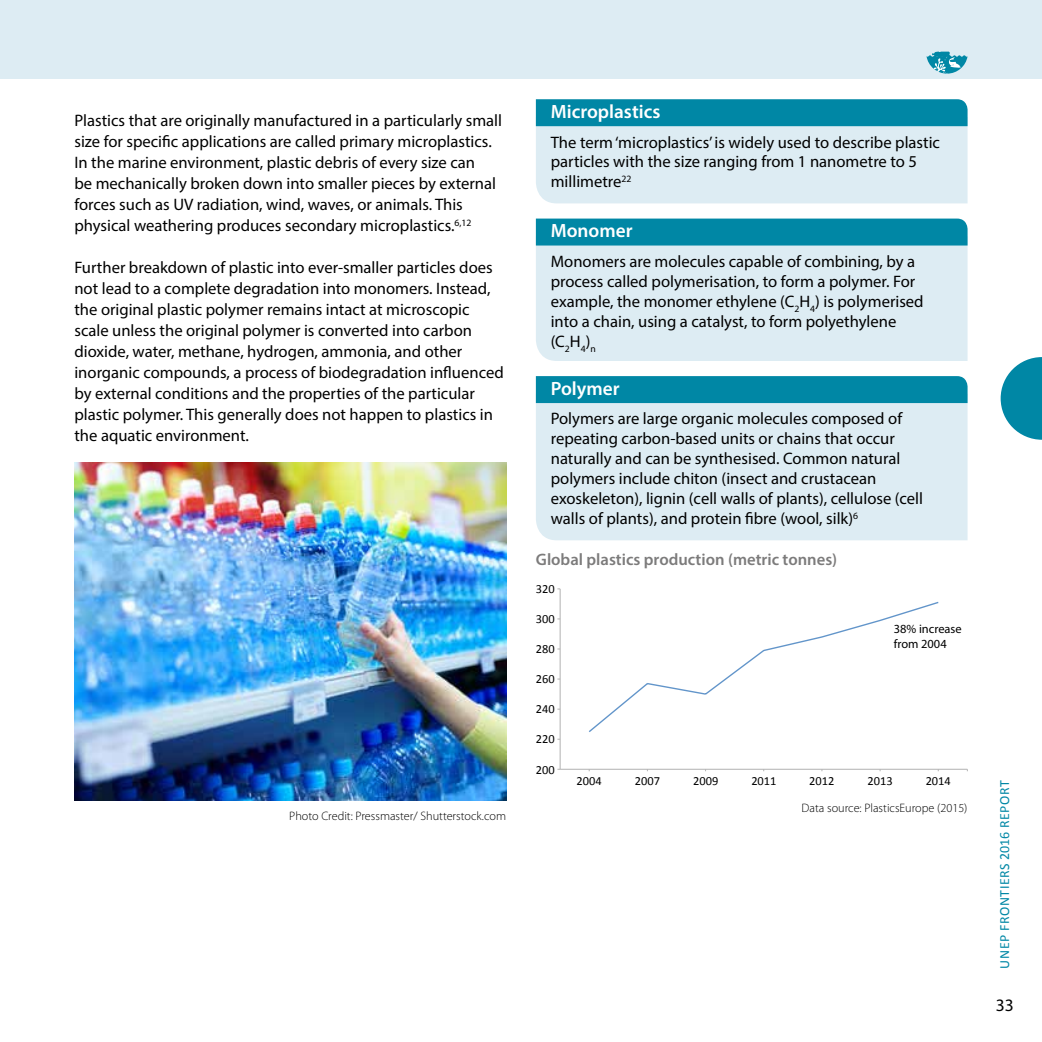
<style>
.page{position:relative;width:1042px;height:1042px;background:#fff}
.page>*{position:absolute;margin:0;border:0;box-sizing:border-box;transform-origin:0 0}
.t1{font:600 19.25px "Myriad Pro";color:#fff}
.t2{font:17.5px "Myriad Pro";color:#000}
.t3{font:16.62px/21px "Myriad Pro";color:#000}
.t4{font:600 16.62px "Myriad Pro";color:#7c7b7b}
.t5{font:14px "Calibri";letter-spacing:.04em;color:#0087a5}
.t6{font:12.42px "Calibri";color:#000}
.t7{font:12.42px/14.9px "Myriad Pro";color:#000}
.t8{font:300 12.25px "Myriad Pro";color:#000}
</style>
<div class="page">
<div style="left:0;top:0;width:1042px;height:79px;background:#ddecf3"></div>
<svg style="left:926px;top:51px;width:41px;height:23px"></svg>
<svg style="left:1000px;top:357px;width:42px;height:83px"></svg>
<svg style="left:536px;top:99px;width:431px;height:104px;background:#a4d1de"></svg>
<div style="left:536px;top:403px;width:431px;height:137px;background:#ddecf3"></div>
<div style="left:536px;top:376px;width:431px;height:27px;background:#0087a5"></div>
<div style="left:536px;top:245px;width:431px;height:116px;background:#ddecf3"></div>
<div style="left:536px;top:219px;width:431px;height:26px;background:#0087a5"></div>
<img style="left:74px;top:462px;width:432px;height:338px">
<hr style="left:560px;top:589px;width:1px;height:180px;background:#b2b2b2">
<hr style="left:560px;top:769px;width:407px;height:1px;background:#b2b2b2">
<svg style="left:589px;top:601px;width:350px;height:131px"></svg>
<p class="t3" style="left:74px;top:110px;width:429px">Plastics that are originally manufactured in a particularly small size for specific applications are called primary microplastics.<br>In the marine environment, plastic debris of every size can<br>be mechanically broken down into smaller pieces by external forces such as UV radiation, wind, waves, or animals. This physical weathering produces secondary microplastics.<sup>6,12</sup></p>
<p class="t3" style="left:74px;top:257px;width:431px">Further breakdown of plastic into ever-smaller particles does not lead to a complete degradation into monomers. Instead, the original plastic polymer remains intact at microscopic scale unless the original polymer is converted into carbon dioxide, water, methane, hydrogen, ammonia, and other inorganic compounds, a process of biodegradation influenced by external conditions and the properties of the particular plastic polymer. This generally does not happen to plastics in the aquatic environment.</p>
<p class="t8" style="left:289px;top:808px;width:218px">Photo Credit: Pressmaster/ Shutterstock.com</p>
<p class="t1" style="left:551px;top:99px;width:111px">Microplastics</p>
<p class="t3" style="left:551px;top:132px;width:391px;line-height:19.9px">The term ‘microplastics’ is widely used to describe plastic particles with the size ranging from 1 nanometre to 5 millimetre<sup>22</sup></p>
<p class="t1" style="left:551px;top:218px;width:83px">Monomer</p>
<p class="t3" style="left:551px;top:251px;width:374px;line-height:19.9px">Monomers are molecules capable of combining, by a process called polymerisation, to form a polymer. For example, the monomer ethylene (C<sub>2</sub>H<sub>4</sub>) is polymerised into a chain, using a catalyst, to form polyethylene (C<sub>2</sub>H<sub>4</sub>)<sub>n</sub></p>
<p class="t1" style="left:551px;top:376px;width:70px">Polymer</p>
<p class="t3" style="left:551px;top:408px;width:374px;line-height:19.9px">Polymers are large organic molecules composed of repeating carbon-based units or chains that occur naturally and can be synthesised. Common natural polymers include chiton (insect and crustacean exoskeleton), lignin (cell walls of plants), cellulose (cell walls of plants), and protein fibre (wool, silk)<sup>6</sup></p>
<p class="t4" style="left:536px;top:548px;width:303px">Global plastics production (metric tonnes)</p>
<p class="t6" style="left:536px;top:581px;width:20px">320</p>
<p class="t6" style="left:536px;top:611px;width:20px">300</p>
<p class="t6" style="left:536px;top:641px;width:20px">280</p>
<p class="t6" style="left:536px;top:671px;width:20px">260</p>
<p class="t6" style="left:536px;top:701px;width:20px">240</p>
<p class="t6" style="left:536px;top:731px;width:20px">220</p>
<p class="t6" style="left:536px;top:761px;width:20px">200</p>
<p class="t7" style="left:894px;top:621px;width:69px">38% increase from 2004</p>
<p class="t6" style="left:576px;top:773px;width:27px">2004</p>
<p class="t6" style="left:635px;top:773px;width:27px">2007</p>
<p class="t6" style="left:693px;top:773px;width:27px">2009</p>
<p class="t6" style="left:751px;top:773px;width:27px">2011</p>
<p class="t6" style="left:809px;top:773px;width:27px">2012</p>
<p class="t6" style="left:867px;top:773px;width:27px">2013</p>
<p class="t6" style="left:925px;top:773px;width:27px">2014</p>
<p class="t8" style="left:801px;top:800px;width:167px">Data source: PlasticsEurope (2015)</p>
<p class="t5" style="left:995px;top:968px;width:190px;rotate:-90deg">UNEP FRONTIERS 2016 REPORT</p>
<p class="t2" style="left:996px;top:994px;width:19px">33</p>
</div>
